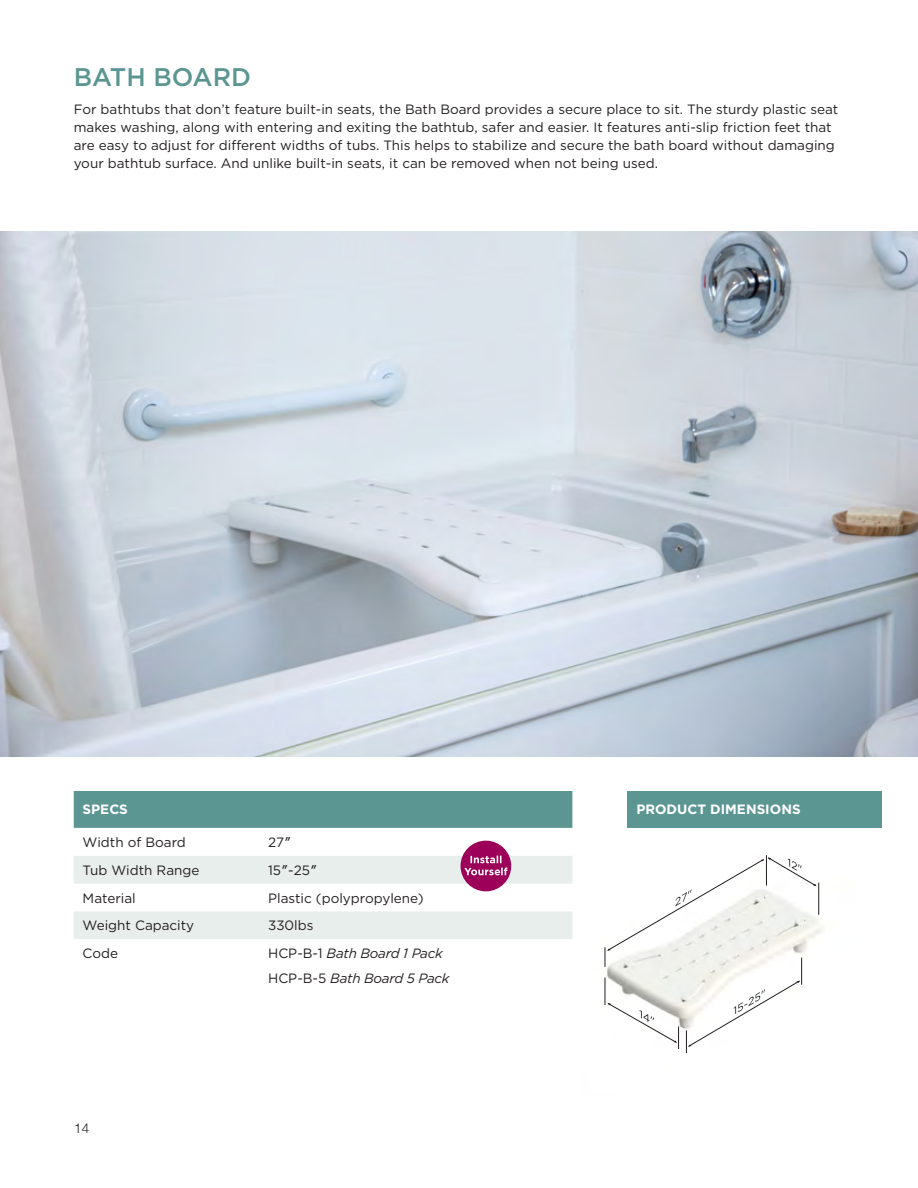
<style>
.page{position:relative;width:918px;height:1188px;background:#fff}
.page>*{position:absolute;margin:0;border:0;box-sizing:border-box;transform-origin:0 0}
.t1{font:500 25.5px "Gotham";color:#5b9692}
.t2{font:13.5px/18px "Gotham";color:#231f20}
.t3{font:italic 13.5px/24.8px "Gotham";letter-spacing:-.02em;color:#231f20}
.t4{font:700 13.5px "Gotham";color:#fff}
.t5{font:300 13.5px "Helvetica Neue";color:#231f20}
.s1{font-family:"Helvetica"}
.s2{font-style:normal}
</style>
<div class="page">
<div style="left:74px;top:791px;width:498px;height:37px;background:#5b9692"></div>
<div style="left:627px;top:791px;width:255px;height:37px;background:#5b9692"></div>
<img style="left:0;top:232px;width:918px;height:524px">
<hr style="left:766px;top:855px;width:1px;height:31px;background:#231f20">
<hr style="left:818px;top:883px;width:1px;height:32px;background:#231f20">
<div style="left:461px;top:841px;width:50px;height:50px;background:#9c0058;border-radius:50%"></div>
<svg style="left:74px;top:856px;width:498px;height:83px"></svg>
<svg style="left:605px;top:857px;width:212px;height:196px"></svg>
<h1 class="t1" style="left:74px;top:63px;width:179px">BATH BOARD</h1>
<p class="t2" style="left:74px;top:100px;width:766px">For bathtubs that don’t feature built-in seats, the Bath Board provides a secure place to sit. The sturdy plastic seat makes washing, along with entering and exiting the bathtub, safer and easier. It features anti-slip friction feet that are easy to adjust for different widths of tubs. This helps to stabilize and secure the bath board without damaging your bathtub surface. And unlike built-in seats, it can be removed when not being used.</p>
<p class="t4" style="left:83px;top:802px;width:47px">SPECS</p>
<p class="t2" style="left:83px;top:833px;width:105px">Width of Board</p>
<p class="t2" style="left:268px;top:833px;width:25px">27<span class="s1">″</span></p>
<p class="t2" style="left:83px;top:861px;width:118px">Tub Width Range</p>
<p class="t2" style="left:268px;top:861px;width:51px">15<span class="s1">″</span>-25<span class="s1">″</span></p>
<p class="t2" style="left:83px;top:889px;width:55px">Material</p>
<p class="t2" style="left:268px;top:889px;width:157px">Plastic (polypropylene)</p>
<p class="t2" style="left:83px;top:916px;width:113px">Weight Capacity</p>
<p class="t2" style="left:268px;top:916px;width:47px">330lbs</p>
<p class="t2" style="left:83px;top:944px;width:37px">Code</p>
<p class="t3" style="left:268px;top:941px;width:183px"><span class="s2">HCP-B-1</span> Bath Board 1 Pack<br><span class="s2">HCP-B-5</span> Bath Board 5 Pack</p>
<p class="t5" style="left:74px;top:1120px;width:17px">14</p>
<p class="t4" style="left:636px;top:802px;width:166px">PRODUCT DIMENSIONS</p>
</div>
